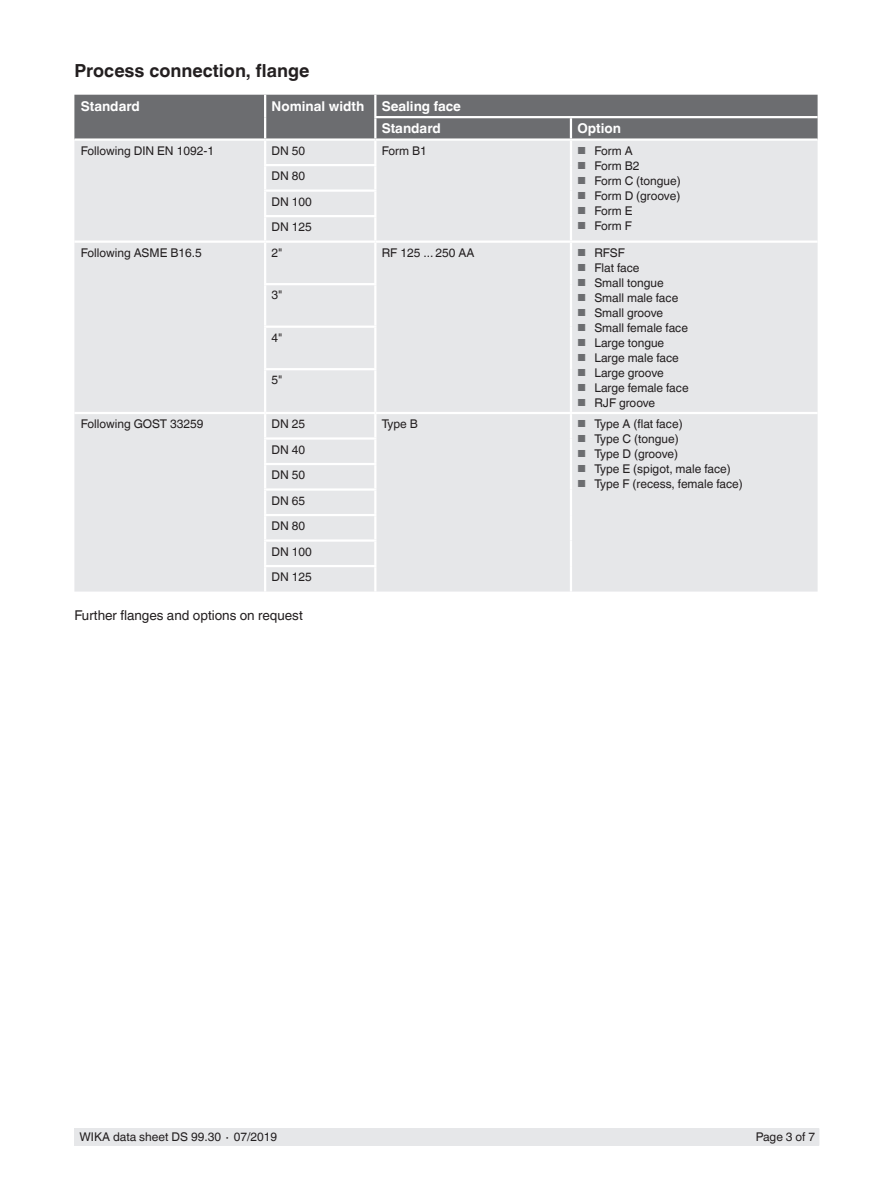
<style>
.page{position:relative;width:893px;height:1188px;background:#fff}
.page>*{position:absolute;margin:0;border:0;box-sizing:border-box;transform-origin:0 0}
.t1{font:700 18px "Helvetica World";color:#231f20}
.t2{font:700 13.5px/22.5px "Helvetica World";color:#fff}
.t3{font:13.5px "Helvetica World";color:#231f20}
.t4{font:12px/25.5px "Helvetica World";color:#231f20}
.s1{font-size:10.2px;color:#6c6d70}
</style>
<div class="page">
<div style="left:75px;top:1128px;width:744px;height:17px;background:#e6e7e9"></div>
<div style="left:74px;top:95px;width:744px;height:43px;background:#6c6d70"></div>
<div style="left:74px;top:141px;width:744px;height:451px;background:#e6e7e9"></div>
<hr style="left:374px;top:95px;width:2px;height:21px;background:#fff">
<hr style="left:374px;top:116px;width:197px;height:2px;background:#fff">
<hr style="left:374px;top:118px;width:2px;height:20px;background:#fff">
<hr style="left:571px;top:116px;width:247px;height:2px;background:#fff">
<hr style="left:264px;top:141px;width:2px;height:23px;background:#fff">
<hr style="left:374px;top:141px;width:2px;height:23px;background:#fff">
<hr style="left:570px;top:141px;width:2px;height:24px;background:#fff">
<hr style="left:570px;top:165px;width:2px;height:26px;background:#fff">
<hr style="left:570px;top:191px;width:2px;height:25px;background:#fff">
<hr style="left:570px;top:216px;width:2px;height:25px;background:#fff">
<hr style="left:264px;top:164px;width:112px;height:2px;background:#fff">
<hr style="left:264px;top:166px;width:2px;height:23px;background:#fff">
<hr style="left:374px;top:166px;width:2px;height:23px;background:#fff">
<hr style="left:264px;top:189px;width:112px;height:3px;background:#fff">
<hr style="left:264px;top:192px;width:2px;height:23px;background:#fff">
<hr style="left:374px;top:192px;width:2px;height:23px;background:#fff">
<hr style="left:264px;top:215px;width:112px;height:2px;background:#fff">
<hr style="left:264px;top:217px;width:2px;height:24px;background:#fff">
<hr style="left:374px;top:217px;width:2px;height:24px;background:#fff">
<hr style="left:74px;top:241px;width:191px;height:2px;background:#fff">
<hr style="left:265px;top:241px;width:110px;height:2px;background:#fff">
<hr style="left:264px;top:243px;width:2px;height:40px;background:#fff">
<hr style="left:375px;top:241px;width:196px;height:2px;background:#fff">
<hr style="left:374px;top:243px;width:2px;height:40px;background:#fff">
<hr style="left:571px;top:241px;width:247px;height:2px;background:#fff">
<hr style="left:570px;top:243px;width:2px;height:41px;background:#fff">
<hr style="left:570px;top:284px;width:2px;height:43px;background:#fff">
<hr style="left:570px;top:327px;width:2px;height:42px;background:#fff">
<hr style="left:570px;top:369px;width:2px;height:43px;background:#fff">
<hr style="left:264px;top:283px;width:112px;height:2px;background:#fff">
<hr style="left:264px;top:285px;width:2px;height:41px;background:#fff">
<hr style="left:374px;top:285px;width:2px;height:41px;background:#fff">
<hr style="left:264px;top:326px;width:112px;height:2px;background:#fff">
<hr style="left:264px;top:328px;width:2px;height:40px;background:#fff">
<hr style="left:374px;top:328px;width:2px;height:40px;background:#fff">
<hr style="left:264px;top:368px;width:112px;height:2px;background:#fff">
<hr style="left:264px;top:370px;width:2px;height:42px;background:#fff">
<hr style="left:374px;top:370px;width:2px;height:42px;background:#fff">
<hr style="left:74px;top:412px;width:191px;height:2px;background:#fff">
<hr style="left:265px;top:412px;width:110px;height:2px;background:#fff">
<hr style="left:264px;top:414px;width:2px;height:23px;background:#fff">
<hr style="left:375px;top:412px;width:196px;height:2px;background:#fff">
<hr style="left:374px;top:414px;width:2px;height:23px;background:#fff">
<hr style="left:571px;top:412px;width:247px;height:2px;background:#fff">
<hr style="left:570px;top:414px;width:2px;height:25px;background:#fff">
<hr style="left:570px;top:439px;width:2px;height:25px;background:#fff">
<hr style="left:570px;top:464px;width:2px;height:26px;background:#fff">
<hr style="left:570px;top:490px;width:2px;height:25px;background:#fff">
<hr style="left:570px;top:515px;width:2px;height:26px;background:#fff">
<hr style="left:570px;top:541px;width:2px;height:25px;background:#fff">
<hr style="left:570px;top:566px;width:2px;height:26px;background:#fff">
<hr style="left:264px;top:437px;width:112px;height:3px;background:#fff">
<hr style="left:264px;top:440px;width:2px;height:23px;background:#fff">
<hr style="left:374px;top:440px;width:2px;height:23px;background:#fff">
<hr style="left:264px;top:463px;width:112px;height:2px;background:#fff">
<hr style="left:264px;top:465px;width:2px;height:23px;background:#fff">
<hr style="left:374px;top:465px;width:2px;height:23px;background:#fff">
<hr style="left:264px;top:488px;width:112px;height:3px;background:#fff">
<hr style="left:264px;top:491px;width:2px;height:23px;background:#fff">
<hr style="left:374px;top:491px;width:2px;height:23px;background:#fff">
<hr style="left:264px;top:514px;width:112px;height:2px;background:#fff">
<hr style="left:264px;top:516px;width:2px;height:23px;background:#fff">
<hr style="left:374px;top:516px;width:2px;height:23px;background:#fff">
<hr style="left:264px;top:539px;width:112px;height:3px;background:#fff">
<hr style="left:264px;top:542px;width:2px;height:23px;background:#fff">
<hr style="left:374px;top:542px;width:2px;height:23px;background:#fff">
<hr style="left:264px;top:565px;width:112px;height:2px;background:#fff">
<hr style="left:264px;top:567px;width:2px;height:25px;background:#fff">
<hr style="left:374px;top:567px;width:2px;height:25px;background:#fff">
<hr style="left:264px;top:95px;width:2px;height:22px;background:#fff">
<hr style="left:264px;top:117px;width:2px;height:21px;background:#fff">
<hr style="left:570px;top:118px;width:2px;height:20px;background:#fff">
<h1 class="t1" style="left:74px;top:60px;width:236px">Process connection, flange</h1>
<p class="t2" style="left:81px;top:95px;width:61px">Standard</p>
<p class="t2" style="left:272px;top:95px;width:94px">Nominal width</p>
<p class="t2" style="left:382px;top:95px;width:81px">Sealing face<br>Standard</p>
<p class="t2" style="left:577px;top:117px;width:45px">Option</p>
<p class="t4" style="left:81px;top:138px;width:135px">Following DIN EN 1092-1</p>
<p class="t4" style="left:272px;top:138px;width:35px">DN 50</p>
<p class="t4" style="left:382px;top:138px;width:47px">Form B1</p>
<p class="t4" style="left:577px;top:138px;width:57px"><span class="s1">■</span> Form A</p>
<p class="t4" style="left:577px;top:153px;width:64px"><span class="s1">■</span> Form B2</p>
<p class="t4" style="left:577px;top:168px;width:105px"><span class="s1">■</span> Form C (tongue)</p>
<p class="t4" style="left:577px;top:183px;width:104px"><span class="s1">■</span> Form D (groove)</p>
<p class="t4" style="left:577px;top:198px;width:57px"><span class="s1">■</span> Form E</p>
<p class="t4" style="left:577px;top:213px;width:56px"><span class="s1">■</span> Form F</p>
<p class="t4" style="left:272px;top:163px;width:42px">DN 80<br>DN 100<br>DN 125</p>
<p class="t4" style="left:81px;top:240px;width:123px">Following ASME B16.5</p>
<p class="t4" style="left:272px;top:240px;width:12px">2"</p>
<p class="t4" style="left:382px;top:240px;width:94px">RF 125 ... 250 AA</p>
<p class="t4" style="left:577px;top:240px;width:49px"><span class="s1">■</span> RFSF</p>
<p class="t4" style="left:577px;top:255px;width:64px"><span class="s1">■</span> Flat face</p>
<p class="t4" style="left:577px;top:270px;width:88px"><span class="s1">■</span> Small tongue</p>
<p class="t4" style="left:577px;top:285px;width:102px"><span class="s1">■</span> Small male face</p>
<p class="t4" style="left:577px;top:300px;width:87px"><span class="s1">■</span> Small groove</p>
<p class="t4" style="left:577px;top:315px;width:112px"><span class="s1">■</span> Small female face</p>
<p class="t4" style="left:577px;top:330px;width:88px"><span class="s1">■</span> Large tongue</p>
<p class="t4" style="left:577px;top:345px;width:103px"><span class="s1">■</span> Large male face</p>
<p class="t4" style="left:577px;top:360px;width:88px"><span class="s1">■</span> Large groove</p>
<p class="t4" style="left:577px;top:375px;width:113px"><span class="s1">■</span> Large female face</p>
<p class="t4" style="left:577px;top:390px;width:79px"><span class="s1">■</span> RJF groove</p>
<p class="t4" style="left:272px;top:282px;width:12px">3"</p>
<p class="t4" style="left:272px;top:325px;width:12px">4"</p>
<p class="t4" style="left:272px;top:367px;width:12px">5"</p>
<p class="t4" style="left:81px;top:411px;width:124px">Following GOST 33259</p>
<p class="t4" style="left:272px;top:411px;width:35px">DN 25</p>
<p class="t4" style="left:382px;top:411px;width:38px">Type B</p>
<p class="t4" style="left:577px;top:411px;width:107px"><span class="s1">■</span> Type A (flat face)</p>
<p class="t4" style="left:577px;top:426px;width:103px"><span class="s1">■</span> Type C (tongue)</p>
<p class="t4" style="left:577px;top:441px;width:102px"><span class="s1">■</span> Type D (groove)</p>
<p class="t4" style="left:577px;top:456px;width:155px"><span class="s1">■</span> Type E (spigot, male face)</p>
<p class="t4" style="left:577px;top:471px;width:167px"><span class="s1">■</span> Type F (recess, female face)</p>
<p class="t4" style="left:272px;top:437px;width:42px">DN 40<br>DN 50<br>DN 65<br>DN 80<br>DN 100<br>DN 125</p>
<p class="t3" style="left:74px;top:608px;width:230px">Further flanges and options on request</p>
<p class="t4" style="left:80px;top:1124px;width:199px">WIKA data sheet DS 99.30 ∙ 07/2019</p>
<p class="t4" style="left:756px;top:1124px;width:61px">Page 3 of 7</p>
</div>
